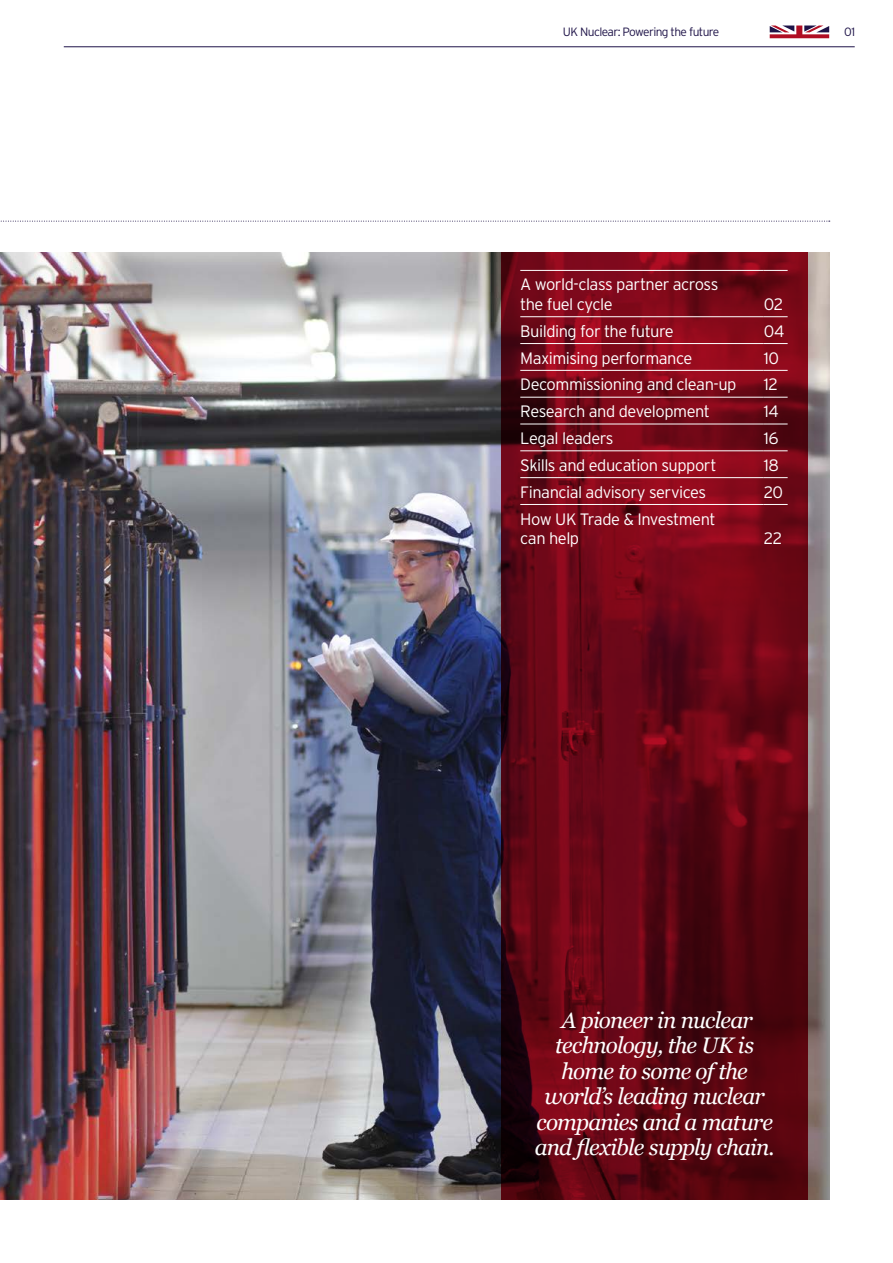
<style>
.page{position:relative;width:893px;height:1263px;background:#fff}
.page>*{position:absolute;margin:0;border:0;box-sizing:border-box;transform-origin:0 0}
.Quote_15_17pt{font:italic 22.5px/25.5px "Georgia";letter-spacing:-.035em;color:#fff;text-align:center}
.Body_Text_11_13pt{font:300 16.5px/19.5px "Interstate";letter-spacing:-.03em;color:#fff}
.t1{font:300 12px "Interstate";letter-spacing:-.05em;color:#1e1348}
</style>
<div class="page">
<img style="left:0;top:252px;width:829px;height:947px">
<svg style="left:501px;top:252px;width:307px;height:947px;background:#670715"></svg>
<svg style="left:0;top:221px;width:830px;height:1px"></svg>
<hr style="left:520px;top:270px;width:244px;height:1px;background:#fff">
<svg style="left:764px;top:270px;width:24px;height:1px"></svg>
<hr style="left:520px;top:316px;width:244px;height:1px;background:#fff">
<svg style="left:764px;top:316px;width:24px;height:1px"></svg>
<hr style="left:520px;top:343px;width:244px;height:1px;background:#fff">
<svg style="left:764px;top:343px;width:24px;height:1px"></svg>
<hr style="left:520px;top:370px;width:244px;height:1px;background:#fff">
<svg style="left:764px;top:370px;width:24px;height:1px"></svg>
<hr style="left:520px;top:397px;width:244px;height:1px;background:#fff">
<svg style="left:764px;top:397px;width:24px;height:1px"></svg>
<hr style="left:520px;top:424px;width:244px;height:1px;background:#fff">
<svg style="left:764px;top:424px;width:24px;height:1px"></svg>
<hr style="left:520px;top:450px;width:244px;height:1px;background:#fff">
<svg style="left:764px;top:450px;width:24px;height:1px"></svg>
<hr style="left:520px;top:477px;width:244px;height:1px;background:#fff">
<svg style="left:764px;top:477px;width:24px;height:1px"></svg>
<hr style="left:520px;top:504px;width:244px;height:1px;background:#fff">
<svg style="left:764px;top:504px;width:24px;height:1px"></svg>
<svg style="left:770px;top:26px;width:59px;height:12px"></svg>
<hr style="left:64px;top:47px;width:791px;height:1px;background:#1e1348">
<p class="t1" style="left:563px;top:25px;width:158px">UK Nuclear: Powering the future</p>
<p class="t1" style="left:844px;top:25px;width:13px">01</p>
<p class="Body_Text_11_13pt" style="left:520px;top:275px;width:200px">A world-class partner across the fuel cycle</p>
<p class="Body_Text_11_13pt" style="left:764px;top:294px;width:21px">02</p>
<p class="Body_Text_11_13pt" style="left:520px;top:321px;width:155px">Building for the future</p>
<p class="Body_Text_11_13pt" style="left:764px;top:321px;width:22px">04</p>
<p class="Body_Text_11_13pt" style="left:520px;top:348px;width:174px">Maximising performance</p>
<p class="Body_Text_11_13pt" style="left:764px;top:348px;width:17px">10</p>
<p class="Body_Text_11_13pt" style="left:520px;top:375px;width:218px">Decommissioning and clean-up</p>
<p class="Body_Text_11_13pt" style="left:764px;top:375px;width:16px">12</p>
<p class="Body_Text_11_13pt" style="left:520px;top:401px;width:191px">Research and development</p>
<p class="Body_Text_11_13pt" style="left:764px;top:401px;width:16px">14</p>
<p class="Body_Text_11_13pt" style="left:520px;top:428px;width:95px">Legal leaders</p>
<p class="Body_Text_11_13pt" style="left:764px;top:428px;width:16px">16</p>
<p class="Body_Text_11_13pt" style="left:520px;top:455px;width:198px">Skills and education support</p>
<p class="Body_Text_11_13pt" style="left:764px;top:455px;width:17px">18</p>
<p class="Body_Text_11_13pt" style="left:520px;top:482px;width:187px">Financial advisory services</p>
<p class="Body_Text_11_13pt" style="left:764px;top:482px;width:21px">20</p>
<p class="Body_Text_11_13pt" style="left:520px;top:509px;width:197px">How UK Trade &amp; Investment can help</p>
<p class="Body_Text_11_13pt" style="left:764px;top:528px;width:20px">22</p>
<p class="Quote_15_17pt" style="left:535px;top:1006px;width:241px">A pioneer in nuclear technology, the UK is home to some of the world’s leading nuclear companies and a mature and flexible supply chain.</p>
</div>
